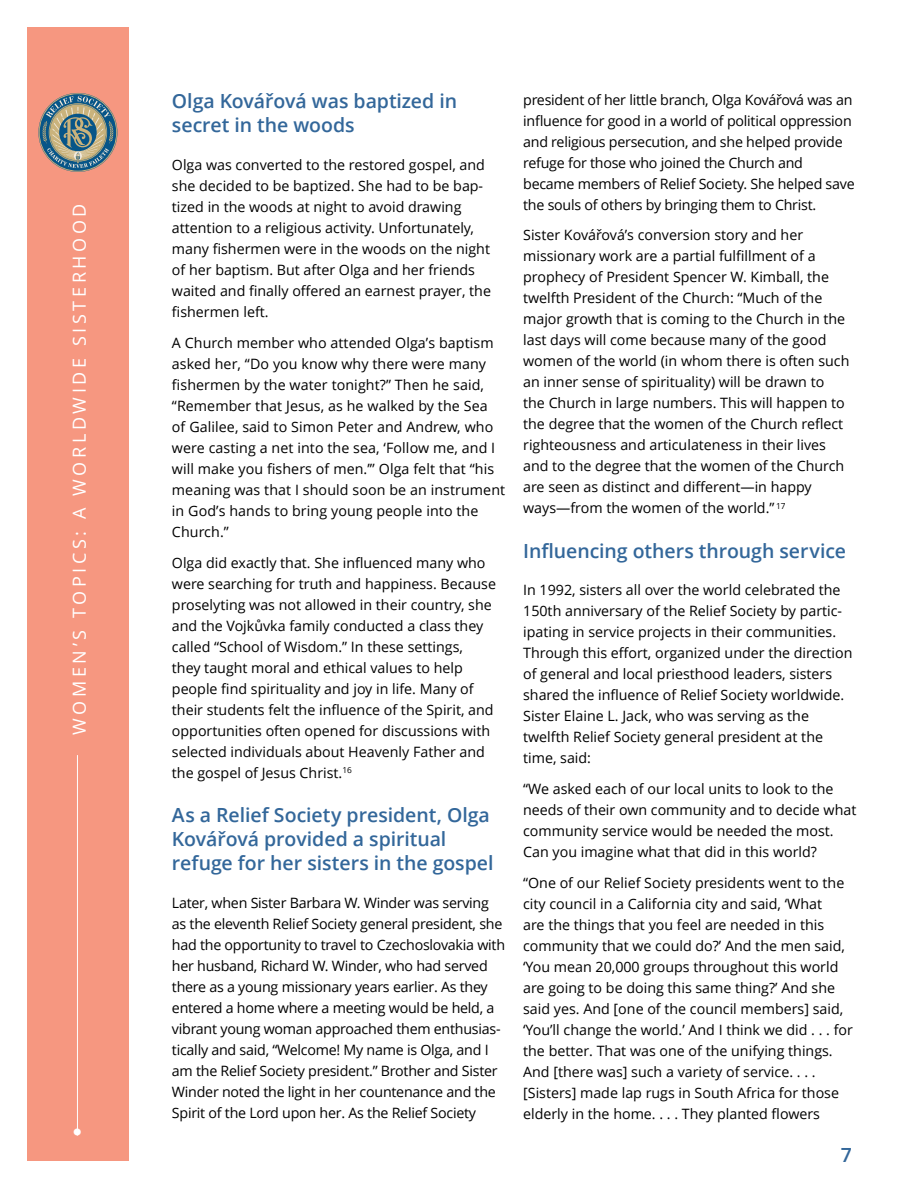
<style>
.page{position:relative;width:918px;height:1188px;background:#fff}
.page>*{position:absolute;margin:0;border:0;box-sizing:border-box;transform-origin:0 0}
.TOPIC-2_title{font:600 19.5px/24px "Zoramlds Lat";letter-spacing:-.005em;color:#33679a}
.t1{font:300 19.5px "Helveticalds Lat";color:#fff}
.t2{font:18px "Zoramlds Lat";letter-spacing:.2em;color:#fff}
.TOPIC-2_para{font:14.25px/21px "Zoramlds Lat";color:#000}
.TOPIC-2_para_first{font:14.25px/21px "Zoramlds Lat";letter-spacing:-.015em;color:#000}
</style>
<div class="page">
<div style="left:27px;top:27px;width:101px;height:1134px;background:#f69780"></div>
<hr style="left:77px;top:185px;width:1px;height:951px;background:#fff">
<div style="left:71px;top:178px;width:15px;height:577px;background:#f69780"></div>
<svg style="left:38px;top:93px;width:79px;height:79px"></svg>
<p class="t2" style="left:67px;top:735px;width:533px;rotate:-90deg">WOMEN’S TOPICS: A WORLDWIDE SISTERHOOD</p>
<h1 class="t1" style="left:73px;top:1117px;width:11px">•</h1>
<p class="TOPIC-2_title" style="left:172px;top:88px;width:287px">Olga Kovářová was baptized in secret in the woods</p>
<p class="TOPIC-2_para_first" style="left:172px;top:153px;width:321px">Olga was converted to the restored gospel, and she decided to be baptized. She had to be bap&shy;tized in the woods at night to avoid drawing attention to a religious activity. Unfortunately, many fishermen were in the woods on the night of her baptism. But after Olga and her friends waited and finally offered an earnest prayer, the fishermen left.</p>
<p class="TOPIC-2_para" style="left:172px;top:331px;width:335px">A Church member who attended Olga’s baptism asked her, “Do you know why there were many fishermen by the water tonight?” Then he said, “Remember that Jesus, as he walked by the Sea<br>of Galilee, said to Simon Peter and Andrew, who were casting a net into the sea, ‘Follow me, and I will make you fishers of men.’” Olga felt that “his meaning was that I should soon be an instrument in God’s hands to bring young people into the Church.”</p>
<p class="TOPIC-2_para" style="left:172px;top:551px;width:326px">Olga did exactly that. She influenced many who were searching for truth and happiness. Because proselyting was not allowed in their country, she and the Vojkůvka family conducted a class they called “School of Wisdom.” In these settings,<br>they taught moral and ethical values to help people find spirituality and joy in life. Many of their students felt the influence of the Spirit, and opportunities often opened for discussions with selected individuals about Heavenly Father and the gospel of Jesus Christ.<sup>16</sup></p>
<p class="TOPIC-2_title" style="left:172px;top:802px;width:323px">As a Relief Society president, Olga<br>Kovářová provided a spiritual refuge for her sisters in the gospel</p>
<p class="TOPIC-2_para_first" style="left:172px;top:891px;width:335px">Later, when Sister Barbara W. Winder was serving as the eleventh Relief Society general president, she had the opportunity to travel to Czechoslovakia with her husband, Richard W. Winder, who had served there as a young missionary years earlier. As they entered a home where a meeting would be held, a vibrant young woman approached them enthusias&shy;tically and said, “Welcome! My name is Olga, and I am the Relief Society president.” Brother and Sister Winder noted the light in her countenance and the Spirit of the Lord upon her. As the Relief Society</p>
<p class="TOPIC-2_para_first" style="left:523px;top:88px;width:333px">president of her little branch, Olga Kovářová was an influence for good in a world of political oppression and religious persecution, and she helped provide refuge for those who joined the Church and became members of Relief Society. She helped save the souls of others by bringing them to Christ.</p>
<p class="TOPIC-2_para" style="left:523px;top:224px;width:328px">Sister Kovářová’s conversion story and her missionary work are a partial fulfillment of a prophecy of President Spencer W. Kimball, the twelfth President of the Church: “Much of the major growth that is coming to the Church in the last days will come because many of the good women of the world (in whom there is often such an inner sense of spirituality) will be drawn to the Church in large numbers. This will happen to the degree that the women of the Church reflect righteousness and articulateness in their lives and to the degree that the women of the Church are seen as distinct and different—in happy ways—from the women of the world.” <sup>17</sup></p>
<p class="TOPIC-2_title" style="left:523px;top:538px;width:324px">Influencing others through service</p>
<p class="TOPIC-2_para_first" style="left:523px;top:579px;width:331px">In 1992, sisters all over the world celebrated the 150th anniversary of the Relief Society by partic&shy;ipating in service projects in their communities.<br>Through this effort, organized under the direction of general and local priesthood leaders, sisters shared the influence of Relief Society worldwide.<br>Sister Elaine L. Jack, who was serving as the twelfth Relief Society general president at the time, said:</p>
<p class="TOPIC-2_para" style="left:523px;top:778px;width:335px">“We asked each of our local units to look to the needs of their own community and to decide what community service would be needed the most.<br>Can you imagine what that did in this world?</p>
<p class="TOPIC-2_para" style="left:523px;top:872px;width:331px">“One of our Relief Society presidents went to the city council in a California city and said, ‘What<br>are the things that you feel are needed in this community that we could do?’ And the men said, ‘You mean 20,000 groups throughout this world are going to be doing this same thing?’ And she said yes. And [one of the council members] said, ‘You’ll change the world.’ And I think we did . . . for the better. That was one of the unifying things.<br>And [there was] such a variety of service. . . . [Sisters] made lap rugs in South Africa for those elderly in the home. . . . They planted flowers</p>
<h1 class="TOPIC-2_title" style="left:841px;top:1143px;width:13px">7</h1>
</div>
